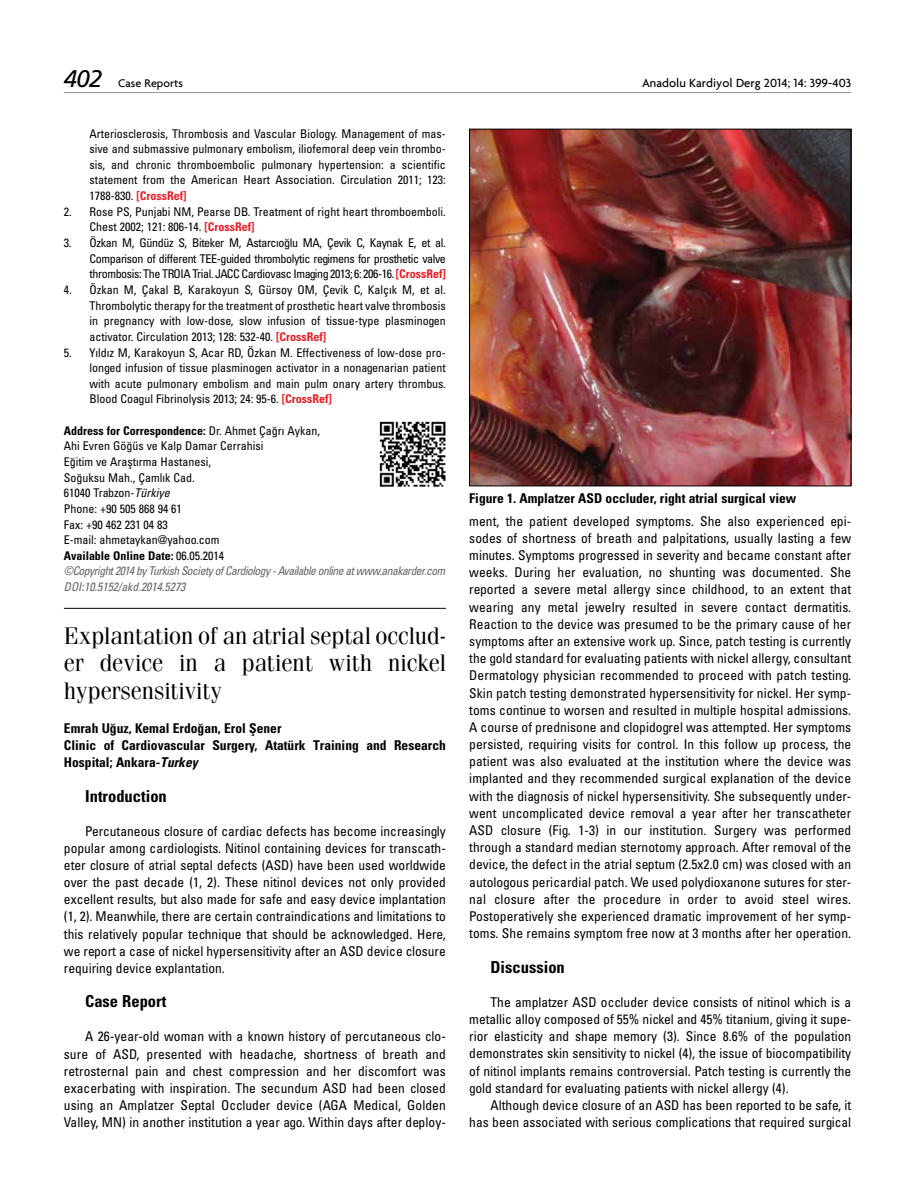
<style>
.page{position:relative;width:915px;height:1191px;background:#fff}
.page>*{position:absolute;margin:0;border:0;box-sizing:border-box;transform-origin:0 0}
.t1{font:24px/27.2px "Fenice Tr";color:#000;text-align:justify}
.t2{font:16.5px "Univers Cond Bd Tr";color:#000}
.t3{font:13.5px/17.1px "Univers Condensed Tr";color:#000;text-align:justify}
.t4{font:13.5px/17.1px "Univers Cond Bd Tr";color:#000}
.t5{font:500 12.75px "Firma";color:#000}
.t6{font:12px/15.6px "Univers Condensed Tr";color:#000;text-align:justify}
.t7{font:12px/15.6px "Univers Cond Ita Tr";letter-spacing:-.04em;color:#636466;scale:.96 1}
.t8{font:12px "Univers Cond Bd Tr";color:#000}
.t9{font:12px "Univers Cond Bd Tr";color:#ed1d24}
.t10{font:500 12px "Firma";color:#000}
.s1{font-family:"Frutiger Italic Tr";font-weight:400;font-size:24px}
.s2{font-family:"Univers Condensed Tr";color:#000}
.s3{font-family:"Univers Cond Bd Tr";color:#ed1d24}
.s4{font-family:"Univers Condensed Tr"}
.s5{font-family:"Univers Cond Ita Tr"}
.s6{font-family:"Univers Cond Bd Ita Tr"}
</style>
<div class="page">
<hr style="left:64px;top:608px;width:381px;height:1px;background:#000">
<img style="left:471px;top:131px;width:377px;height:353px">
<div style="left:469px;top:129px;width:381px;height:357px;border:1px solid #000"></div>
<img style="left:379px;top:421px;width:66px;height:66px">
<hr style="left:64px;top:92px;width:786px;height:1px;background:#939598">
<p class="t10" style="left:64px;top:76px;width:121px"><span class="s1">402</span> Case Reports</p>
<p class="t5" style="left:642px;top:75px;width:210px">Anadolu Kardiyol Derg 2014; 14: 399-403</p>
<p class="t6" style="left:89px;top:125px;width:358px">Arteriosclerosis, Thrombosis and Vascular Biology. Management of mas&shy;sive and submassive pulmonary embolism, iliofemoral deep vein thrombo&shy;sis, and chronic thromboembolic pulmonary hypertension: a scientific statement from the American Heart Association. Circulation 2011; 123:</p>
<p class="t9" style="left:89px;top:188px;width:98px"><span class="s2">1788-830.</span> [CrossRef]</p>
<p class="t6" style="left:89px;top:203px;width:358px;text-indent:-26px">2. Rose PS, Punjabi NM, Pearse DB. Treatment of right heart thromboemboli.<br>Chest 2002; 121: 806-14. <span class="s3">[CrossRef]</span></p>
<p class="t6" style="left:89px;top:235px;width:358px;text-indent:-26px">3. Özkan M, Gündüz S, Biteker M, Astarcıoğlu MA, Çevik C, Kaynak E, et al.<br>Comparison of different TEE-guided thrombolytic regimens for prosthetic valve thrombosis: The TROIA Trial. JACC Cardiovasc Imaging 2013; 6: 206-16. <span class="s3">[CrossRef]</span></p>
<p class="t6" style="left:89px;top:281px;width:358px;text-indent:-26px">4. Özkan M, Çakal B, Karakoyun S, Gürsoy OM, Çevik C, Kalçık M, et al.<br>Thrombolytic therapy for the treatment of prosthetic heart valve thrombosis in pregnancy with low-dose, slow infusion of tissue-type plasminogen activator. Circulation 2013; 128: 532-40. <span class="s3">[CrossRef]</span></p>
<p class="t6" style="left:89px;top:344px;width:358px;text-indent:-26px">5. Yıldız M, Karakoyun S, Acar RD, Özkan M. Effectiveness of low-dose pro&shy;longed infusion of tissue plasminogen activator in a nonagenarian patient with acute pulmonary embolism and main pulm onary artery thrombus.<br>Blood Coagul Fibrinolysis 2013; 24: 95-6. <span class="s3">[CrossRef]</span></p>
<p class="t8" style="left:64px;top:423px;width:257px">Address for Correspondence: <span class="s4">Dr. Ahmet Çağrı Aykan,</span></p>
<p class="t6" style="left:64px;top:438px;width:201px;text-align:left">Ahi Evren Göğüs ve Kalp Damar Cerrahisi<br>Eğitim ve Araştırma Hastanesi,<br>Soğuksu Mah., Çamlık Cad.<br>61040 Trabzon-<span class="s5">Türkiye<br></span>Phone: +90 505 868 94 61<br>Fax: +90 462 231 04 83<br>E-mail: ahmetaykan@yahoo.com</p>
<p class="t8" style="left:64px;top:548px;width:162px">Available Online Date: <span class="s4">06.05.2014</span></p>
<p class="t7" style="left:64px;top:563px;width:398px">©Copyright 2014 by Turkish Society of Cardiology - Available online at www.anakarder.com<br>DOI:10.5152/akd.2014.5273</p>
<h1 class="t1" style="left:64px;top:622px;width:383px">Explantation of an atrial septal occlud&shy;er device in a patient with nickel hypersensitivity</h1>
<p class="t4" style="left:64px;top:719px;width:383px">Emrah Uğuz, Kemal Erdoğan, Erol Şener<br>Clinic of Cardiovascular Surgery, Atatürk Training and Research<br>Hospital; Ankara-<span class="s6">Turkey</span></p>
<p class="t2" style="left:85px;top:785px;width:83px">Introduction</p>
<p class="t3" style="left:64px;top:822px;width:383px;text-indent:21px">Percutaneous closure of cardiac defects has become increasingly popular among cardiologists. Nitinol containing devices for transcath&shy;eter closure of atrial septal defects (ASD) have been used worldwide over the past decade (1, 2). These nitinol devices not only provided excellent results, but also made for safe and easy device implantation (1, 2). Meanwhile, there are certain contraindications and limitations to this relatively popular technique that should be acknowledged. Here, we report a case of nickel hypersensitivity after an ASD device closure requiring device explantation.</p>
<p class="t2" style="left:85px;top:991px;width:83px">Case Report</p>
<p class="t3" style="left:64px;top:1027px;width:383px;text-indent:21px">A 26-year-old woman with a known history of percutaneous clo&shy;sure of ASD, presented with headache, shortness of breath and retrosternal pain and chest compression and her discomfort was exacerbating with inspiration. The secundum ASD had been closed using an Amplatzer Septal Occluder device (AGA Medical, Golden Valley, MN) in another institution a year ago. Within days after deploy-</p>
<p class="t4" style="left:469px;top:489px;width:328px">Figure 1. Amplatzer ASD occluder, right atrial surgical view</p>
<p class="t3" style="left:469px;top:512px;width:383px">ment, the patient developed symptoms. She also experienced epi&shy;sodes of shortness of breath and palpitations, usually lasting a few minutes. Symptoms progressed in severity and became constant after weeks. During her evaluation, no shunting was documented. She reported a severe metal allergy since childhood, to an extent that wearing any metal jewelry resulted in severe contact dermatitis.<br>Reaction to the device was presumed to be the primary cause of her symptoms after an extensive work up. Since, patch testing is currently the gold standard for evaluating patients with nickel allergy, consultant Dermatology physician recommended to proceed with patch testing.<br>Skin patch testing demonstrated hypersensitivity for nickel. Her symp&shy;toms continue to worsen and resulted in multiple hospital admissions.<br>A course of prednisone and clopidogrel was attempted. Her symptoms persisted, requiring visits for control. In this follow up process, the patient was also evaluated at the institution where the device was implanted and they recommended surgical explanation of the device with the diagnosis of nickel hypersensitivity. She subsequently under&shy;went uncomplicated device removal a year after her transcatheter ASD closure (Fig. 1-3) in our institution. Surgery was performed through a standard median sternotomy approach. After removal of the device, the defect in the atrial septum (2.5x2.0 cm) was closed with an autologous pericardial patch. We used polydioxanone sutures for ster&shy;nal closure after the procedure in order to avoid steel wires.<br>Postoperatively she experienced dramatic improvement of her symp&shy;toms. She remains symptom free now at 3 months after her operation.</p>
<p class="t2" style="left:490px;top:956px;width:76px">Discussion</p>
<p class="t3" style="left:469px;top:993px;width:383px;text-indent:21px">The amplatzer ASD occluder device consists of nitinol which is a metallic alloy composed of 55% nickel and 45% titanium, giving it supe&shy;rior elasticity and shape memory (3). Since 8.6% of the population demonstrates skin sensitivity to nickel (4), the issue of biocompatibility of nitinol implants remains controversial. Patch testing is currently the gold standard for evaluating patients with nickel allergy (4).</p>
<p class="t3" style="left:469px;top:1096px;width:383px;text-align:right">Although device closure of an ASD has been reported to be safe, it has been associated with serious complications that required surgical</p>
</div>
